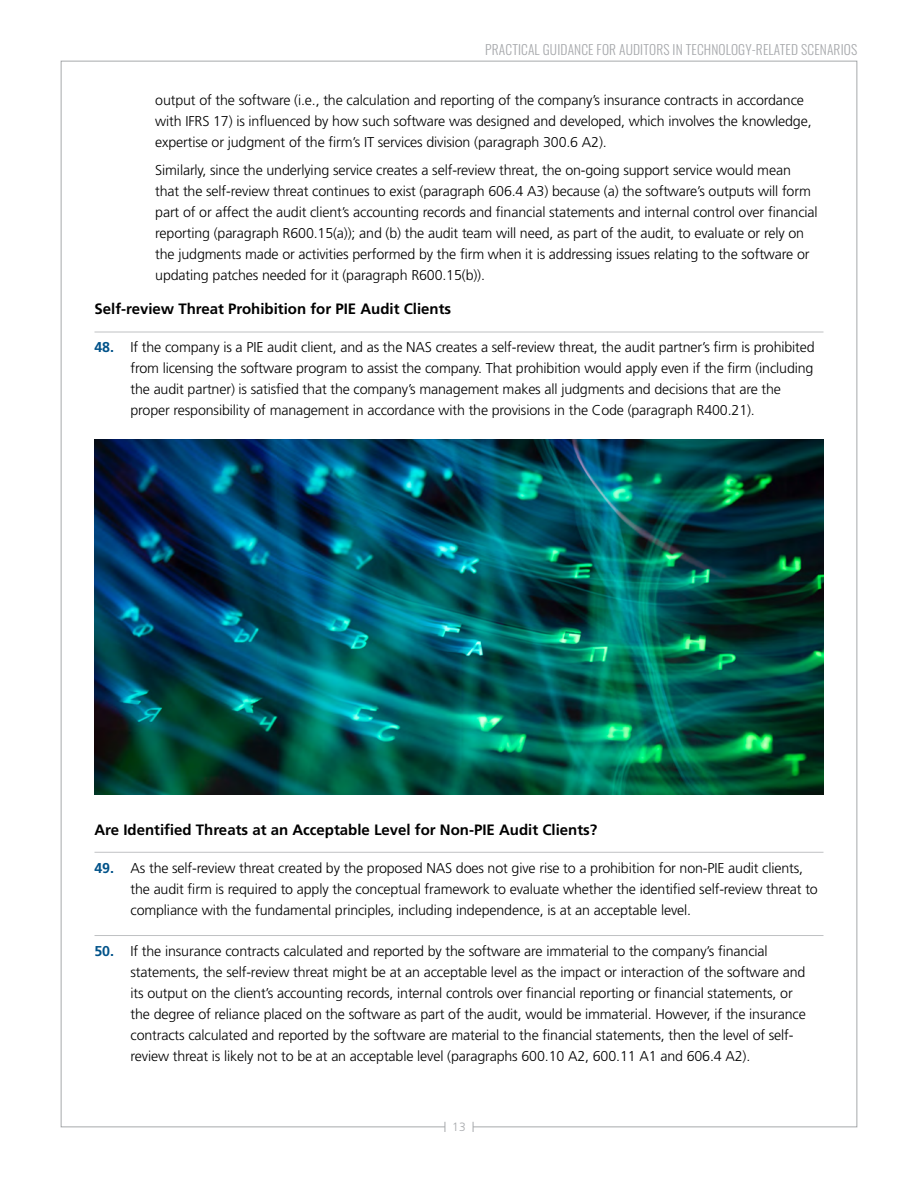
<style>
.page{position:relative;width:918px;height:1188px;background:#fff}
.page>*{position:absolute;margin:0;border:0;box-sizing:border-box;transform-origin:0 0}
.t1{font:700 15px "Frutiger LT Std";color:#000}
.t2{font:300 14.25px/21px "Frutiger LT Std";letter-spacing:-.01em;color:#000}
.t3{font:300 13.5px "Oswald";letter-spacing:.01em;color:#a7a9ac}
.t4{font:300 12px "Frutiger LT Std";color:#a7a9ac}
.s1{font-weight:700;color:#005289}
</style>
<div class="page">
<hr style="left:94px;top:332px;width:730px;height:1px;background:#c0c2c4">
<hr style="left:94px;top:852px;width:730px;height:1px;background:#c0c2c4">
<hr style="left:94px;top:935px;width:730px;height:1px;background:#c0c2c4">
<img style="left:94px;top:439px;width:730px;height:356px">
<p class="t3" style="left:485px;top:37px;width:374px">PRACTICAL GUIDANCE FOR AUDITORS IN TECHNOLOGY-RELATED SCENARIOS</p>
<p class="t2" style="left:155px;top:90px;width:658px">output of the software (i.e., the calculation and reporting of the company’s insurance contracts in accordance with IFRS 17) is influenced by how such software was designed and developed, which involves the knowledge, expertise or judgment of the firm’s IT services division (paragraph 300.6 A2).</p>
<p class="t2" style="left:155px;top:160px;width:664px">Similarly, since the underlying service creates a self-review threat, the on-going support service would mean that the self-review threat continues to exist (paragraph 606.4 A3) because (a) the software’s outputs will form part of or affect the audit client’s accounting records and financial statements and internal control over financial reporting (paragraph R600.15(a)); and (b) the audit team will need, as part of the audit, to evaluate or rely on the judgments made or activities performed by the firm when it is addressing issues relating to the software or updating patches needed for it (paragraph R600.15(b)).</p>
<p class="t1" style="left:94px;top:300px;width:358px">Self-review Threat Prohibition for PIE Audit Clients</p>
<p class="t2" style="left:130px;top:337px;width:686px;text-indent:-36px"><span class="s1">48.</span> If the company is a PIE audit client, and as the NAS creates a self-review threat, the audit partner’s firm is prohibited from licensing the software program to assist the company. That prohibition would apply even if the firm (including the audit partner) is satisfied that the company’s management makes all judgments and decisions that are the proper responsibility of management in accordance with the provisions in the Code (paragraph R400.21).</p>
<p class="t1" style="left:94px;top:821px;width:504px">Are Identified Threats at an Acceptable Level for Non-PIE Audit Clients?</p>
<p class="t2" style="left:130px;top:857px;width:689px;text-indent:-36px"><span class="s1">49.</span> As the self-review threat created by the proposed NAS does not give rise to a prohibition for non-PIE audit clients, the audit firm is required to apply the conceptual framework to evaluate whether the identified self-review threat to compliance with the fundamental principles, including independence, is at an acceptable level.</p>
<p class="t2" style="left:130px;top:941px;width:677px;text-indent:-36px"><span class="s1">50.</span> If the insurance contracts calculated and reported by the software are immaterial to the company’s financial statements, the self-review threat might be at an acceptable level as the impact or interaction of the software and its output on the client’s accounting records, internal controls over financial reporting or financial statements, or the degree of reliance placed on the software as part of the audit, would be immaterial. However, if the insurance contracts calculated and reported by the software are material to the financial statements, then the level of self&shy;review threat is likely not to be at an acceptable level (paragraphs 600.10 A2, 600.11 A1 and 606.4 A2).</p>
<p class="t4" style="left:452px;top:1120px;width:15px">13</p>
</div>
